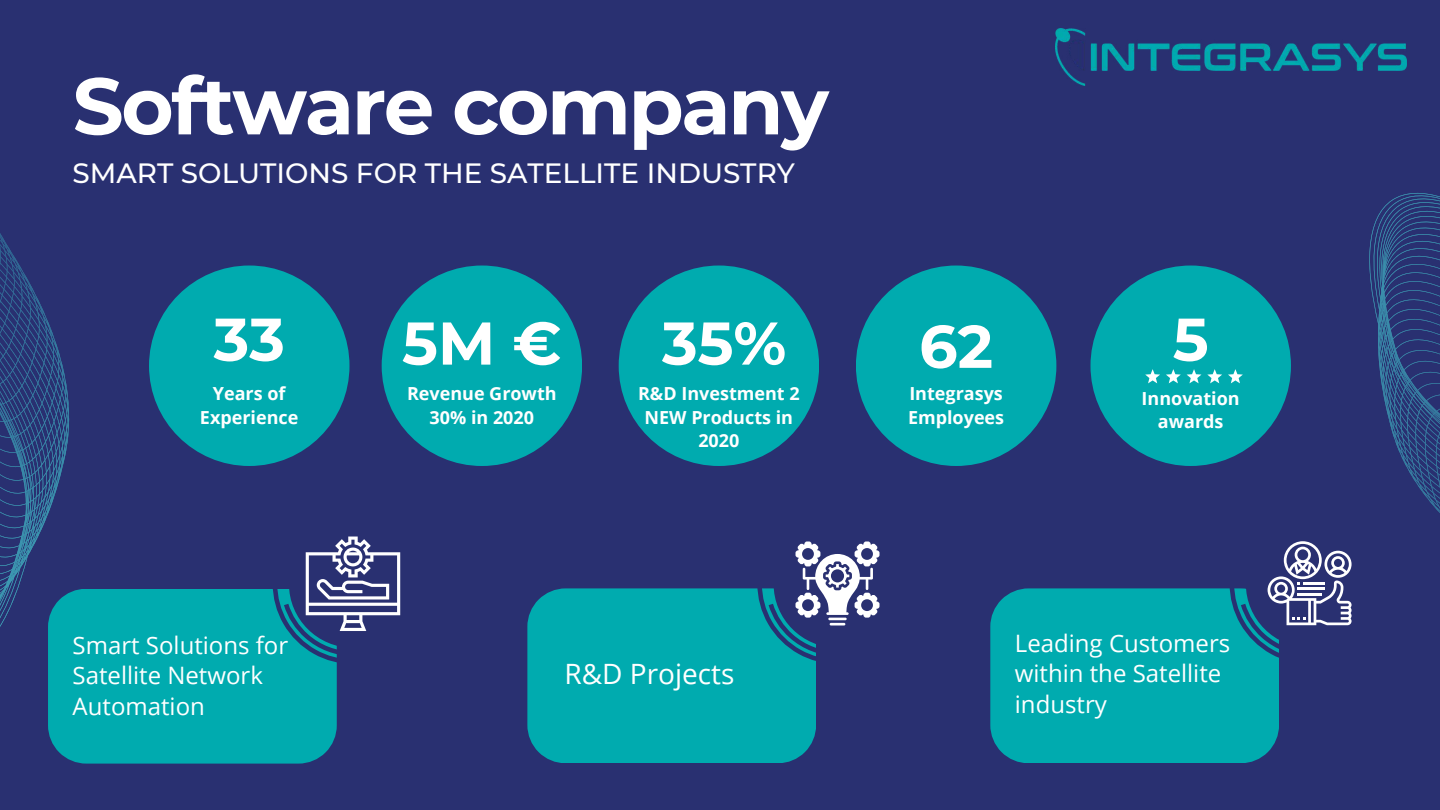
<style>
.page{position:relative;width:1440px;height:810px;background:#293071}
.page>*{position:absolute;margin:0;border:0;box-sizing:border-box;transform-origin:0 0}
.t1{font:700 80px "Montserrat";letter-spacing:-.03em;color:#fff}
.t2{font:700 60.2px "Montserrat";color:#fff}
.t3{font:28px "Open Sans";color:#fff}
.t4{font:500 27.8px "Montserrat";color:#fff}
.t5{font:24px/30.8px "Open Sans";color:#fff}
.t6{font:700 18px/23.2px "Open Sans";color:#fff;text-align:center}
</style>
<div class="page">
<svg style="left:0;top:233px;width:262px;height:394px"></svg>
<div style="left:48px;top:589px;width:289px;height:174px;background:#00abaf"></div>
<svg style="left:1252px;top:193px;width:188px;height:320px"></svg>
<div style="left:149px;top:266px;width:201px;height:200px;background:#00abaf;border-radius:50%"></div>
<div style="left:1090px;top:266px;width:201px;height:200px;background:#00abaf;border-radius:50%"></div>
<div style="left:856px;top:266px;width:200px;height:200px;background:#00abaf;border-radius:50%"></div>
<svg style="left:1145px;top:369px;width:15px;height:14px"></svg>
<svg style="left:1166px;top:369px;width:15px;height:14px"></svg>
<svg style="left:1187px;top:369px;width:14px;height:14px"></svg>
<svg style="left:1207px;top:369px;width:15px;height:14px"></svg>
<svg style="left:1228px;top:369px;width:15px;height:14px"></svg>
<svg style="left:273px;top:536px;width:128px;height:128px"></svg>
<div style="left:382px;top:266px;width:200px;height:200px;background:#00abaf;border-radius:50%"></div>
<div style="left:619px;top:266px;width:200px;height:200px;background:#00abaf;border-radius:50%"></div>
<div style="left:527px;top:588px;width:289px;height:175px;background:#00abaf"></div>
<svg style="left:757px;top:541px;width:123px;height:123px"></svg>
<div style="left:990px;top:588px;width:289px;height:175px;background:#00abaf"></div>
<svg style="left:1230px;top:503px;width:160px;height:161px"></svg>
<img style="left:1055px;top:28px;width:352px;height:57px">
<h1 class="t1" style="left:73px;top:57px;width:758px">Software company</h1>
<h3 class="t4" style="left:73px;top:156px;width:724px">SMART SOLUTIONS FOR THE SATELLITE INDUSTRY</h3>
<h2 class="t2" style="left:214px;top:302px;width:73px">33</h2>
<p class="t6" style="left:200px;top:382px;width:100px">Years of<br>Experience</p>
<h3 class="t5" style="left:73px;top:629px;width:217px">Smart Solutions for<br>Satellite Network<br>Automation</h3>
<h2 class="t2" style="left:402px;top:306px;width:161px">5M €</h2>
<h2 class="t2" style="left:662px;top:306px;width:126px">35%</h2>
<p class="t6" style="left:407px;top:382px;width:151px">Revenue Growth<br>30% in 2020</p>
<p class="t6" style="left:638px;top:382px;width:163px">R&amp;D Investment 2<br>NEW Products in<br>2020</p>
<h3 class="t3" style="left:565px;top:654px;width:171px">R&amp;D Projects</h3>
<h2 class="t2" style="left:919px;top:310px;width:75px">62</h2>
<p class="t6" style="left:908px;top:382px;width:98px;text-align:left">Integrasys<br>Employees</p>
<h2 class="t2" style="left:1173px;top:302px;width:37px">5</h2>
<p class="t6" style="left:1142px;top:387px;width:100px">Innovation awards</p>
<h3 class="t5" style="left:1015px;top:627px;width:217px">Leading Customers within the Satellite industry</h3>
</div>
